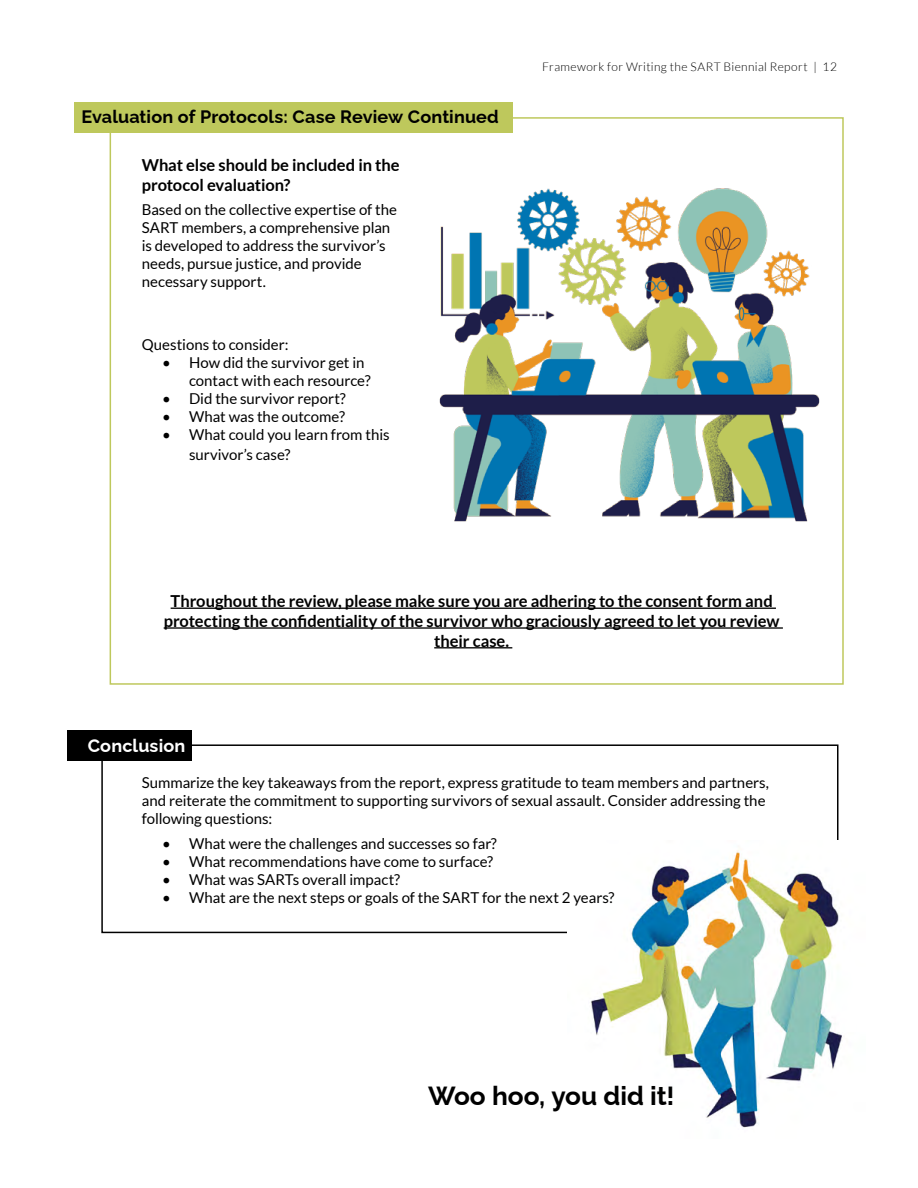
<style>
.page{position:relative;width:918px;height:1188px;background:#fff}
.page>*{position:absolute;margin:0;border:0;box-sizing:border-box;transform-origin:0 0}
.t1{font:700 26.25px "Raleway";letter-spacing:-.005em;color:#000}
.t2{font:700 18px "Raleway";letter-spacing:.005em;color:#000}
.t3{font:700 18px "Raleway";letter-spacing:.01em;color:#fff}
.t4{font:700 16.5px/19.8px "Lato";letter-spacing:-.005em;color:#000}
.t5{font:15px/18px "Lato";color:#000}
.t6{font:300 12px "Lato";letter-spacing:.03em;color:#000}
</style>
<div class="page">
<svg style="left:101px;top:744px;width:738px;height:190px"></svg>
<div style="left:74px;top:102px;width:439px;height:30px;background:#bec85c"></div>
<hr style="left:171px;top:608px;width:605px;height:1px;background:#000">
<hr style="left:164px;top:627px;width:619px;height:2px;background:#000">
<hr style="left:434px;top:647px;width:78px;height:1px;background:#000">
<img style="left:439px;top:188px;width:381px;height:334px">
<img style="left:567px;top:840px;width:275px;height:288px">
<div style="left:68px;top:731px;width:124px;height:30px;background:#000"></div>
<p class="t2" style="left:81px;top:103px;width:419px">Evaluation of Protocols: Case Review Continued</p>
<p class="t4" style="left:142px;top:155px;width:259px">What else should be included in the protocol evaluation?</p>
<p class="t5" style="left:142px;top:201px;width:257px">Based on the collective expertise of the SART members, a comprehensive plan is developed to address the survivor’s needs, pursue justice, and provide necessary support.</p>
<p class="t5" style="left:142px;top:336px;width:148px">Questions to consider:</p>
<p class="t5" style="left:189px;top:354px;width:183px;text-indent:-27px">• How did the survivor get in contact with each resource?</p>
<p class="t5" style="left:162px;top:390px;width:185px">• Did the survivor report?</p>
<p class="t5" style="left:162px;top:408px;width:185px">• What was the outcome?</p>
<p class="t5" style="left:189px;top:425px;width:202px;line-height:19.8px;text-indent:-27px">• What could you learn from this survivor’s case?</p>
<p class="t6" style="left:542px;top:60px;width:296px">Framework for Writing the SART Biennial Report | 12</p>
<p class="t4" style="left:164px;top:591px;width:618px;text-align:center">Throughout the review, please make sure you are adhering to the consent form and protecting the confidentiality of the survivor who graciously agreed to let you review their case.</p>
<p class="t3" style="left:88px;top:732px;width:99px">Conclusion</p>
<p class="t5" style="left:142px;top:774px;width:629px">Summarize the key takeaways from the report, express gratitude to team members and partners, and reiterate the commitment to supporting survivors of sexual assault. Consider addressing the following questions:</p>
<p class="t5" style="left:162px;top:834px;width:336px">• What were the challenges and successes so far?</p>
<p class="t5" style="left:162px;top:852px;width:333px">• What recommendations have come to surface?</p>
<p class="t5" style="left:162px;top:870px;width:240px">• What was SARTs overall impact?</p>
<p class="t5" style="left:162px;top:888px;width:454px">• What are the next steps or goals of the SART for the next 2 years?</p>
<h1 class="t1" style="left:428px;top:1074px;width:248px">Woo hoo, you did it!</h1>
</div>
